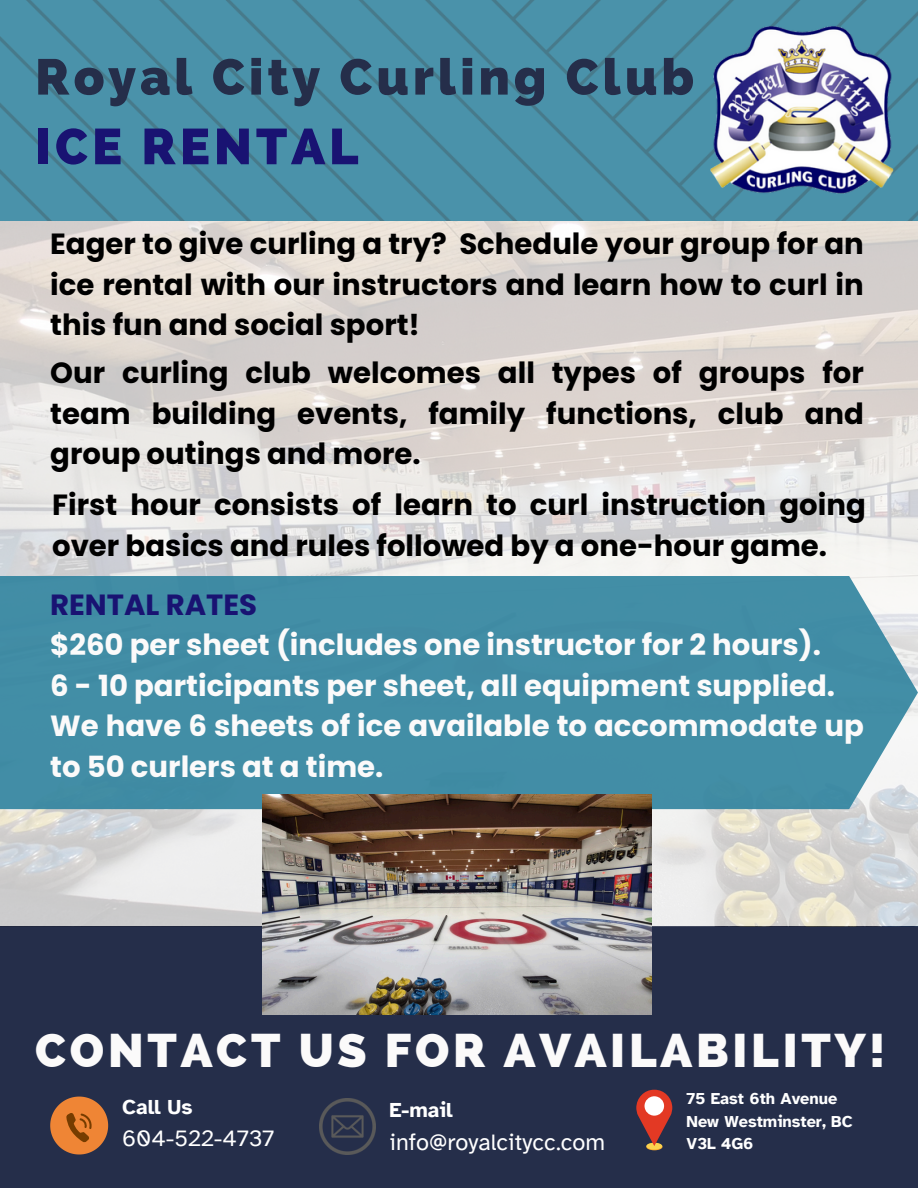
<style>
.page{position:relative;width:918px;height:1188px;background:#fff}
.page>*{position:absolute;margin:0;border:0;box-sizing:border-box;transform-origin:0 0}
.t1{font:800 50.25px "Raleway";letter-spacing:.08em;color:#252e4a}
.t2{font:800 50.25px "Raleway";letter-spacing:.08em;color:#191372}
.t3{font:800 47.25px "Raleway";letter-spacing:.08em;color:#fbfafa}
.t4{font:700 29.1px/40.5px "Poppins";color:#000;text-align:justify}
.t5{font:700 29.1px/40.5px "Poppins";color:#fbfafa}
.t6{font:23.55px "Atkinson Hyperlegible";color:#fff}
.t7{font:700 20.85px "Atkinson Hyperlegible";color:#fff}
.t8{font:700 16.35px "Atkinson Hyperlegible";color:#fff}
.s1{color:#191372}
</style>
<div class="page">
<img style="left:0;top:0;width:918px;height:927px">
<div style="left:0;top:927px;width:918px;height:261px;background:#252e4a"></div>
<img style="left:704px;top:18px;width:201px;height:180px">
<img style="left:0;top:221px;width:918px;height:705px">
<div style="left:0;top:576px;width:918px;height:233px;background:#428ea6"></div>
<img style="left:262px;top:795px;width:390px;height:219px">
<svg style="left:50px;top:1097px;width:58px;height:58px"></svg>
<img style="left:319px;top:1098px;width:57px;height:56px">
<svg style="left:646px;top:1144px;width:16px;height:6px"></svg>
<div style="left:646px;top:1143px;width:16px;height:6px;background:#fcd24f;border-radius:50%"></div>
<svg style="left:636px;top:1090px;width:36px;height:56px"></svg>
<div style="left:645px;top:1096px;width:19px;height:20px;background:#fff;border-radius:50%"></div>
<p class="t1" style="left:35px;top:47px;width:660px">Royal City Curling Club</p>
<h2 class="t2" style="left:35px;top:117px;width:325px">ICE RENTAL</h2>
<p class="t4" style="left:50px;top:224px;width:815px">Eager to give curling a try? Schedule your group for an ice rental with our instructors and learn how to curl in this fun and social sport!</p>
<p class="t4" style="left:50px;top:353px;width:815px">Our curling club welcomes all types of groups for team building events, family functions, club and group outings and more.</p>
<p class="t4" style="left:52px;top:485px;width:815px">First hour consists of learn to curl instruction going over basics and rules followed by a one-hour game.</p>
<h3 class="t5" style="left:50px;top:584px;width:815px"><span class="s1">RENTAL RATES<br></span>$260 per sheet (includes one instructor for 2 hours).<br>6 - 10 participants per sheet, all equipment supplied.<br>We have 6 sheets of ice available to accommodate up to 50 curlers at a time.</h3>
<h1 class="t3" style="left:35px;top:1022px;width:851px">CONTACT US FOR AVAILABILITY!</h1>
<p class="t7" style="left:122px;top:1094px;width:72px">Call Us</p>
<h3 class="t7" style="left:390px;top:1097px;width:65px">E-mail</h3>
<h3 class="t6" style="left:122px;top:1124px;width:154px">604-522-4737</h3>
<h3 class="t6" style="left:390px;top:1127px;width:217px">info@royalcitycc.com</h3>
<p class="t8" style="left:687px;top:1089px;width:152px">75 East 6th Avenue</p>
<h1 class="t8" style="left:687px;top:1111px;width:168px">New Westminster, BC</h1>
<p class="t8" style="left:687px;top:1133px;width:68px">V3L 4G6</p>
</div>
